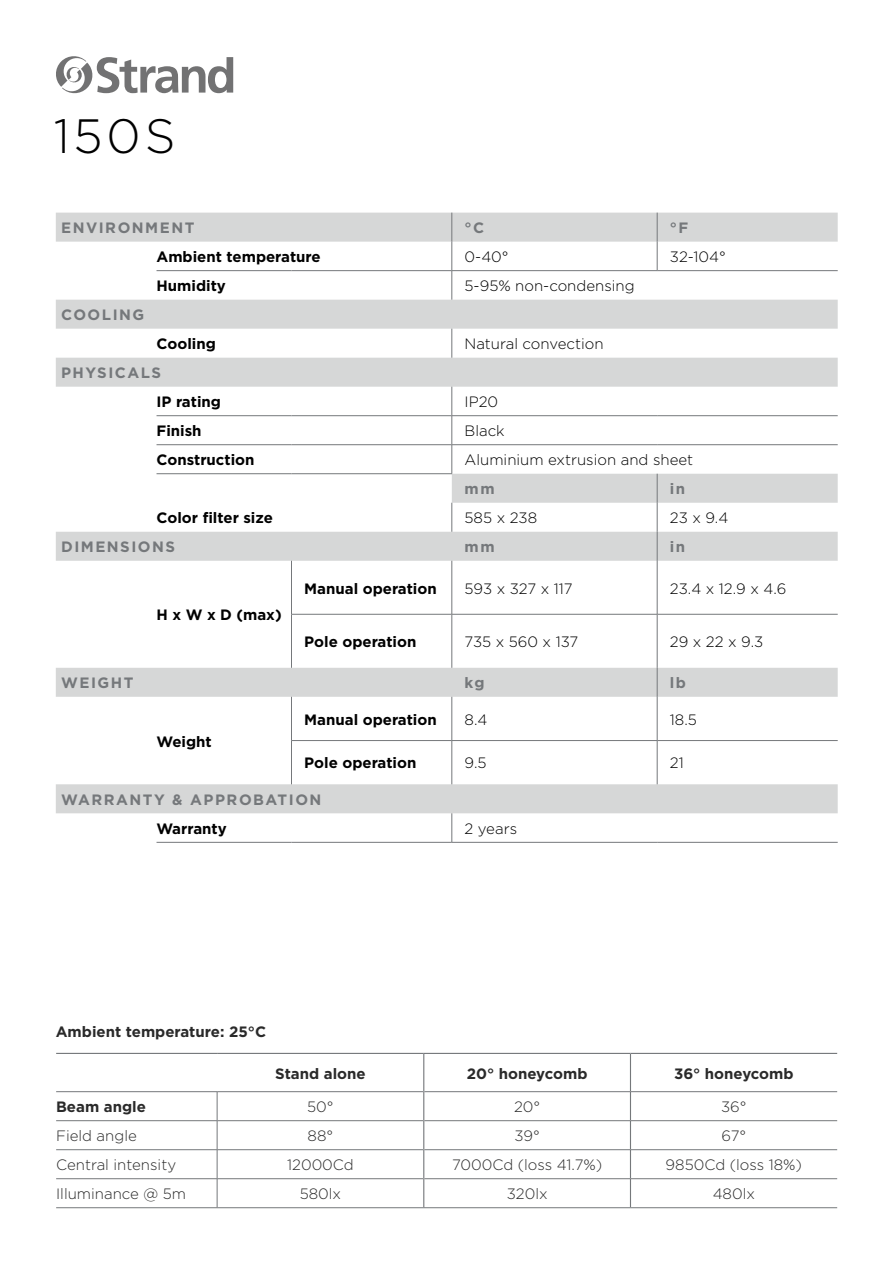
<style>
.page{position:relative;width:893px;height:1263px;background:#fff}
.page>*{position:absolute;margin:0;border:0;box-sizing:border-box;transform-origin:0 0}
.t1{font:300 48.15px "Gotham";color:#000}
.t2{font:300 15px "Gotham";color:#000}
.t3{font:700 15px "Gotham";color:#000}
.t4{font:300 15px "Gotham";color:#2a2a2a}
.t5{font:700 15px "Gotham";letter-spacing:.1em;color:#75787b}
.t6{font:700 15px "Gotham";color:#2a2a2a}
</style>
<div class="page">
<svg style="left:56px;top:56px;width:177px;height:37px"></svg>
<svg style="left:56px;top:213px;width:782px;height:600px"></svg>
<hr style="left:291px;top:614px;width:1px;height:54px;background:#75787b">
<hr style="left:291px;top:741px;width:1px;height:43px;background:#75787b">
<svg style="left:452px;top:329px;width:1px;height:29px"></svg>
<hr style="left:452px;top:614px;width:1px;height:54px;background:#75787b">
<hr style="left:452px;top:741px;width:1px;height:43px;background:#75787b">
<hr style="left:657px;top:614px;width:1px;height:54px;background:#75787b">
<svg style="left:657px;top:668px;width:1px;height:29px"></svg>
<hr style="left:657px;top:741px;width:1px;height:43px;background:#75787b">
<svg style="left:452px;top:213px;width:1px;height:87px"></svg>
<svg style="left:657px;top:213px;width:1px;height:57px"></svg>
<hr style="left:157px;top:270px;width:134px;height:1px;background:#75787b">
<hr style="left:291px;top:270px;width:161px;height:1px;background:#75787b">
<hr style="left:452px;top:270px;width:205px;height:1px;background:#75787b">
<hr style="left:657px;top:270px;width:181px;height:1px;background:#75787b">
<hr style="left:157px;top:415px;width:134px;height:1px;background:#75787b">
<hr style="left:291px;top:415px;width:161px;height:1px;background:#75787b">
<hr style="left:452px;top:415px;width:205px;height:1px;background:#75787b">
<hr style="left:657px;top:415px;width:181px;height:1px;background:#75787b">
<hr style="left:452px;top:444px;width:205px;height:1px;background:#75787b">
<hr style="left:657px;top:444px;width:181px;height:1px;background:#75787b">
<hr style="left:291px;top:561px;width:1px;height:53px;background:#75787b">
<hr style="left:452px;top:561px;width:1px;height:53px;background:#75787b">
<hr style="left:657px;top:561px;width:1px;height:53px;background:#75787b">
<hr style="left:291px;top:614px;width:161px;height:1px;background:#75787b">
<hr style="left:452px;top:614px;width:205px;height:1px;background:#75787b">
<hr style="left:657px;top:614px;width:181px;height:1px;background:#75787b">
<hr style="left:157px;top:444px;width:134px;height:1px;background:#75787b">
<hr style="left:291px;top:444px;width:161px;height:1px;background:#75787b">
<svg style="left:452px;top:387px;width:1px;height:86px"></svg>
<hr style="left:157px;top:473px;width:134px;height:1px;background:#75787b">
<hr style="left:291px;top:473px;width:161px;height:1px;background:#75787b">
<svg style="left:452px;top:503px;width:1px;height:29px"></svg>
<hr style="left:291px;top:697px;width:1px;height:43px;background:#75787b">
<hr style="left:452px;top:697px;width:1px;height:43px;background:#75787b">
<hr style="left:657px;top:697px;width:1px;height:43px;background:#75787b">
<hr style="left:291px;top:740px;width:161px;height:1px;background:#75787b">
<hr style="left:452px;top:740px;width:205px;height:1px;background:#75787b">
<hr style="left:657px;top:740px;width:181px;height:1px;background:#75787b">
<svg style="left:452px;top:813px;width:1px;height:29px"></svg>
<hr style="left:157px;top:842px;width:134px;height:1px;background:#75787b">
<hr style="left:291px;top:842px;width:161px;height:1px;background:#75787b">
<hr style="left:452px;top:842px;width:205px;height:1px;background:#75787b">
<hr style="left:657px;top:842px;width:181px;height:1px;background:#75787b">
<svg style="left:657px;top:474px;width:1px;height:87px"></svg>
<hr style="left:56px;top:1091px;width:161px;height:1px;background:#75787b">
<hr style="left:217px;top:1091px;width:206px;height:1px;background:#75787b">
<hr style="left:424px;top:1091px;width:206px;height:1px;background:#75787b">
<hr style="left:56px;top:1120px;width:161px;height:1px;background:#75787b">
<hr style="left:217px;top:1120px;width:206px;height:1px;background:#75787b">
<hr style="left:424px;top:1120px;width:206px;height:1px;background:#75787b">
<hr style="left:56px;top:1149px;width:161px;height:1px;background:#75787b">
<hr style="left:217px;top:1149px;width:206px;height:1px;background:#75787b">
<hr style="left:424px;top:1149px;width:206px;height:1px;background:#75787b">
<hr style="left:56px;top:1178px;width:161px;height:1px;background:#75787b">
<hr style="left:217px;top:1178px;width:206px;height:1px;background:#75787b">
<svg style="left:217px;top:1092px;width:1px;height:115px"></svg>
<hr style="left:424px;top:1178px;width:206px;height:1px;background:#75787b">
<hr style="left:56px;top:1207px;width:161px;height:1px;background:#75787b">
<hr style="left:217px;top:1207px;width:207px;height:1px;background:#75787b">
<hr style="left:424px;top:1207px;width:206px;height:1px;background:#75787b">
<svg style="left:423px;top:1092px;width:1px;height:115px"></svg>
<hr style="left:56px;top:1053px;width:161px;height:1px;background:#75787b">
<hr style="left:217px;top:1053px;width:207px;height:1px;background:#75787b">
<hr style="left:424px;top:1053px;width:206px;height:1px;background:#75787b">
<hr style="left:423px;top:1054px;width:1px;height:38px;background:#75787b">
<hr style="left:630px;top:1053px;width:207px;height:1px;background:#75787b">
<hr style="left:630px;top:1054px;width:1px;height:37px;background:#75787b">
<hr style="left:630px;top:1091px;width:207px;height:1px;background:#75787b">
<hr style="left:630px;top:1120px;width:207px;height:1px;background:#75787b">
<hr style="left:630px;top:1149px;width:207px;height:1px;background:#75787b">
<hr style="left:630px;top:1178px;width:207px;height:1px;background:#75787b">
<hr style="left:630px;top:1207px;width:207px;height:1px;background:#75787b">
<svg style="left:630px;top:1092px;width:1px;height:115px"></svg>
<h1 class="t1" style="left:54px;top:105px;width:123px">150S</h1>
<p class="t5" style="left:61px;top:218px;width:135px">ENVIRONMENT</p>
<p class="t5" style="left:465px;top:218px;width:21px">°C</p>
<p class="t5" style="left:670px;top:218px;width:20px">°F</p>
<p class="t3" style="left:157px;top:247px;width:166px">Ambient temperature</p>
<p class="t2" style="left:465px;top:247px;width:46px">0-40°</p>
<p class="t2" style="left:670px;top:247px;width:58px">32-104°</p>
<p class="t3" style="left:157px;top:276px;width:71px">Humidity</p>
<p class="t2" style="left:465px;top:276px;width:172px">5-95% non-condensing</p>
<p class="t5" style="left:61px;top:305px;width:85px">COOLING</p>
<p class="t3" style="left:157px;top:334px;width:61px">Cooling</p>
<p class="t2" style="left:465px;top:334px;width:141px">Natural convection</p>
<p class="t5" style="left:61px;top:363px;width:102px">PHYSICALS</p>
<p class="t3" style="left:157px;top:392px;width:66px">IP rating</p>
<p class="t2" style="left:465px;top:392px;width:35px">IP20</p>
<p class="t3" style="left:157px;top:421px;width:47px">Finish</p>
<p class="t2" style="left:465px;top:421px;width:42px">Black</p>
<p class="t3" style="left:157px;top:450px;width:100px">Construction</p>
<p class="t2" style="left:465px;top:450px;width:230px">Aluminium extrusion and sheet</p>
<p class="t5" style="left:465px;top:479px;width:31px">mm</p>
<p class="t5" style="left:670px;top:479px;width:17px">in</p>
<p class="t3" style="left:157px;top:508px;width:118px">Color filter size</p>
<p class="t2" style="left:465px;top:508px;width:74px">585 x 238</p>
<p class="t2" style="left:670px;top:508px;width:60px">23 x 9.4</p>
<p class="t5" style="left:61px;top:537px;width:116px">DIMENSIONS</p>
<p class="t5" style="left:465px;top:537px;width:31px">mm</p>
<p class="t5" style="left:670px;top:537px;width:17px">in</p>
<p class="t3" style="left:157px;top:605px;width:127px">H x W x D (max)</p>
<p class="t3" style="left:304px;top:578px;width:134px">Manual operation</p>
<p class="t2" style="left:465px;top:579px;width:110px">593 x 327 x 117</p>
<p class="t2" style="left:670px;top:579px;width:118px">23.4 x 12.9 x 4.6</p>
<p class="t3" style="left:304px;top:632px;width:114px">Pole operation</p>
<p class="t2" style="left:465px;top:632px;width:115px">735 x 560 x 137</p>
<p class="t2" style="left:670px;top:632px;width:95px">29 x 22 x 9.3</p>
<p class="t5" style="left:61px;top:673px;width:74px">WEIGHT</p>
<p class="t5" style="left:465px;top:673px;width:22px">kg</p>
<p class="t5" style="left:670px;top:673px;width:18px">lb</p>
<p class="t3" style="left:304px;top:709px;width:134px">Manual operation</p>
<p class="t2" style="left:465px;top:710px;width:24px">8.4</p>
<p class="t2" style="left:670px;top:710px;width:28px">18.5</p>
<p class="t3" style="left:304px;top:753px;width:114px">Pole operation</p>
<p class="t2" style="left:465px;top:754px;width:24px">9.5</p>
<p class="t2" style="left:670px;top:754px;width:15px">21</p>
<p class="t5" style="left:61px;top:789px;width:262px">WARRANTY &amp; APPROBATION</p>
<p class="t3" style="left:157px;top:818px;width:72px">Warranty</p>
<p class="t2" style="left:465px;top:819px;width:54px">2 years</p>
<p class="t3" style="left:157px;top:731px;width:57px">Weight</p>
<p class="t6" style="left:56px;top:1021px;width:212px">Ambient temperature: 25°C</p>
<p class="t6" style="left:275px;top:1063px;width:92px">Stand alone</p>
<p class="t6" style="left:467px;top:1063px;width:122px">20° honeycomb</p>
<p class="t6" style="left:674px;top:1063px;width:121px">36° honeycomb</p>
<p class="t6" style="left:56px;top:1097px;width:91px">Beam angle</p>
<p class="t4" style="left:307px;top:1097px;width:28px">50°</p>
<p class="t4" style="left:514px;top:1097px;width:28px">20°</p>
<p class="t4" style="left:721px;top:1097px;width:27px">36°</p>
<p class="t4" style="left:56px;top:1126px;width:82px">Field angle</p>
<p class="t4" style="left:308px;top:1126px;width:27px">88°</p>
<p class="t4" style="left:514px;top:1126px;width:27px">39°</p>
<p class="t4" style="left:721px;top:1126px;width:26px">67°</p>
<p class="t4" style="left:56px;top:1155px;width:122px">Central intensity</p>
<p class="t4" style="left:287px;top:1155px;width:68px">12000Cd</p>
<p class="t4" style="left:452px;top:1155px;width:152px">7000Cd (loss 41.7%)</p>
<p class="t4" style="left:666px;top:1155px;width:138px">9850Cd (loss 18%)</p>
<p class="t4" style="left:56px;top:1184px;width:131px">Illuminance @ 5m</p>
<p class="t4" style="left:300px;top:1184px;width:43px">580lx</p>
<p class="t4" style="left:507px;top:1184px;width:42px">320lx</p>
<p class="t4" style="left:713px;top:1184px;width:44px">480lx</p>
</div>
